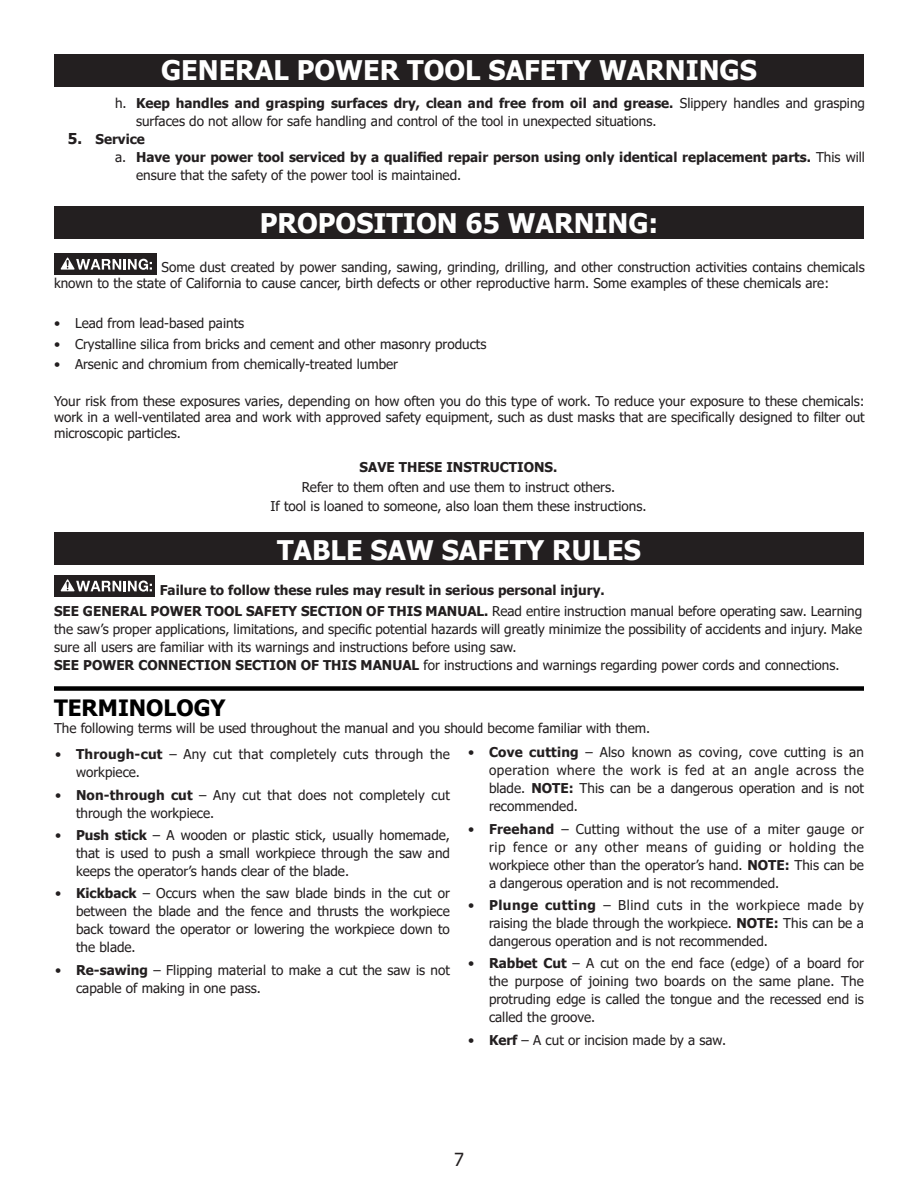
<style>
.page{position:relative;width:918px;height:1188px;background:#fff}
.page>*{position:absolute;margin:0;border:0;box-sizing:border-box;transform-origin:0 0}
.Section_Header{font:700 27px "Tahoma";color:#fff}
.Sub_Header{font:700 22.5px "Tahoma";color:#000}
.t1{font:18px "Tahoma";color:#231f20}
.Body_Text{font:13.5px/18px "Tahoma";color:#231f20;text-align:justify}
.Paragraph_Center{font:700 13.5px/18px "Tahoma";color:#231f20}
.Paragraph_Center-2{font:13.5px "Tahoma";color:#231f20}
.Body_Text-2{font:13.5px/18px "Tahoma";letter-spacing:.02em;color:#231f20}
.s1{font-weight:700}
.s2{font-size:15px}
.s3{font-weight:400}
</style>
<div class="page">
<div style="left:54px;top:206px;width:810px;height:33px;background:#231f20"></div>
<div style="left:54px;top:254px;width:103px;height:21px;background:#231f20"></div>
<svg style="left:61px;top:258px;width:91px;height:12px"></svg>
<div style="left:54px;top:54px;width:810px;height:32px;background:#231f20"></div>
<div style="left:54px;top:533px;width:810px;height:32px;background:#231f20"></div>
<div style="left:54px;top:576px;width:100px;height:21px;background:#231f20"></div>
<svg style="left:61px;top:579px;width:91px;height:13px"></svg>
<div style="left:54px;top:686px;width:810px;height:5px;background:#000"></div>
<p class="Section_Header" style="left:161px;top:51px;width:597px">GENERAL POWER TOOL SAFETY WARNINGS</p>
<p class="Body_Text" style="left:136px;top:94px;width:730px;text-indent:-21px">h. <span class="s1">Keep handles and grasping surfaces dry, clean and free from oil and grease.</span> Slippery handles and grasping surfaces do not allow for safe handling and control of the tool in unexpected situations.</p>
<p class="Paragraph_Center" style="left:68px;top:130px;width:79px"><span class="s2">5.</span> Service</p>
<p class="Paragraph_Center" style="left:136px;top:148px;width:731px;text-indent:-21px"><span class="s3">a.</span> Have your power tool serviced by a qualified repair person using only identical replacement parts. <span class="s3">This will ensure that the safety of the power tool is maintained.</span></p>
<p class="Section_Header" style="left:260px;top:204px;width:400px">PROPOSITION 65 WARNING:</p>
<p class="Body_Text" style="left:54px;top:260px;width:812px;line-height:16.2px;text-indent:107px">Some dust created by power sanding, sawing, grinding, drilling, and other construction activities contains chemicals known to the state of California to cause cancer, birth defects or other reproductive harm. Some examples of these chemicals are:</p>
<p class="Body_Text" style="left:54px;top:315px;width:192px">• Lead from lead-based paints</p>
<p class="Body_Text" style="left:54px;top:336px;width:434px">• Crystalline silica from bricks and cement and other masonry products</p>
<p class="Body_Text" style="left:54px;top:356px;width:346px">• Arsenic and chromium from chemically-treated lumber</p>
<p class="Body_Text" style="left:54px;top:394px;width:812px;line-height:16.2px">Your risk from these exposures varies, depending on how often you do this type of work. To reduce your exposure to these chemicals: work in a well-ventilated area and work with approved safety equipment, such as dust masks that are specifically designed to filter out microscopic particles.</p>
<p class="Paragraph_Center" style="left:360px;top:459px;width:199px">SAVE THESE INSTRUCTIONS.</p>
<p class="Paragraph_Center-2" style="left:302px;top:478px;width:315px">Refer to them often and use them to instruct others.</p>
<p class="Paragraph_Center-2" style="left:271px;top:497px;width:377px">If tool is loaned to someone, also loan them these instructions.</p>
<p class="Section_Header" style="left:277px;top:531px;width:365px">TABLE SAW SAFETY RULES</p>
<p class="Paragraph_Center" style="left:160px;top:581px;width:446px">Failure to follow these rules may result in serious personal injury.</p>
<p class="Body_Text" style="left:54px;top:603px;width:810px"><span class="s1">SEE GENERAL POWER TOOL SAFETY SECTION OF THIS MANUAL.</span> Read entire instruction manual before operating saw. Learning the saw’s proper applications, limitations, and specific potential hazards will greatly minimize the possibility of accidents and injury. Make sure all users are familiar with its warnings and instructions before using saw.</p>
<p class="Body_Text" style="left:54px;top:657px;width:787px"><span class="s1">SEE POWER CONNECTION SECTION OF THIS MANUAL</span> for instructions and warnings regarding power cords and connections.</p>
<p class="Sub_Header" style="left:54px;top:692px;width:173px">TERMINOLOGY</p>
<p class="Body_Text" style="left:54px;top:719px;width:598px">The following terms will be used throughout the manual and you should become familiar with them.</p>
<p class="Body_Text-2" style="left:76px;top:746px;width:375px;text-indent:-21px">• <span class="s1">Through-cut</span> – Any cut that completely cuts through the workpiece.</p>
<p class="Body_Text" style="left:76px;top:787px;width:375px;text-indent:-21px">• <span class="s1">Non-through cut</span> – Any cut that does not completely cut through the workpiece.</p>
<p class="Body_Text" style="left:76px;top:827px;width:375px;text-indent:-21px">• <span class="s1">Push stick</span> – A wooden or plastic stick, usually homemade, that is used to push a small workpiece through the saw and keeps the operator’s hands clear of the blade.</p>
<p class="Body_Text" style="left:76px;top:885px;width:375px;text-indent:-21px">• <span class="s1">Kickback</span> – Occurs when the saw blade binds in the cut or between the blade and the fence and thrusts the workpiece back toward the operator or lowering the workpiece down to the blade.</p>
<p class="Body_Text" style="left:76px;top:962px;width:375px;text-indent:-21px">• <span class="s1">Re-sawing</span> – Flipping material to make a cut the saw is not capable of making in one pass.</p>
<p class="Body_Text" style="left:489px;top:744px;width:377px;text-indent:-21px">• <span class="s1">Cove cutting</span> – Also known as coving, cove cutting is an operation where the work is fed at an angle across the blade. <span class="s1">NOTE:</span> This can be a dangerous operation and is not recommended.</p>
<p class="Body_Text" style="left:489px;top:821px;width:377px;text-indent:-21px">• <span class="s1">Freehand</span> – Cutting without the use of a miter gauge or rip fence or any other means of guiding or holding the workpiece other than the operator’s hand. <span class="s1">NOTE:</span> This can be a dangerous operation and is not recommended.</p>
<p class="Body_Text" style="left:489px;top:897px;width:377px;text-indent:-21px">• <span class="s1">Plunge cutting</span> – Blind cuts in the workpiece made by raising the blade through the workpiece. <span class="s1">NOTE:</span> This can be a dangerous operation and is not recommended.</p>
<p class="Body_Text" style="left:489px;top:955px;width:376px;text-indent:-21px">• <span class="s1">Rabbet Cut</span> – A cut on the end face (edge) of a board for the purpose of joining two boards on the same plane. The protruding edge is called the tongue and the recessed end is called the groove.</p>
<p class="Body_Text" style="left:468px;top:1031px;width:260px">• <span class="s1">Kerf</span> – A cut or incision made by a saw.</p>
<h3 class="t1" style="left:454px;top:1147px;width:11px">7</h3>
</div>
